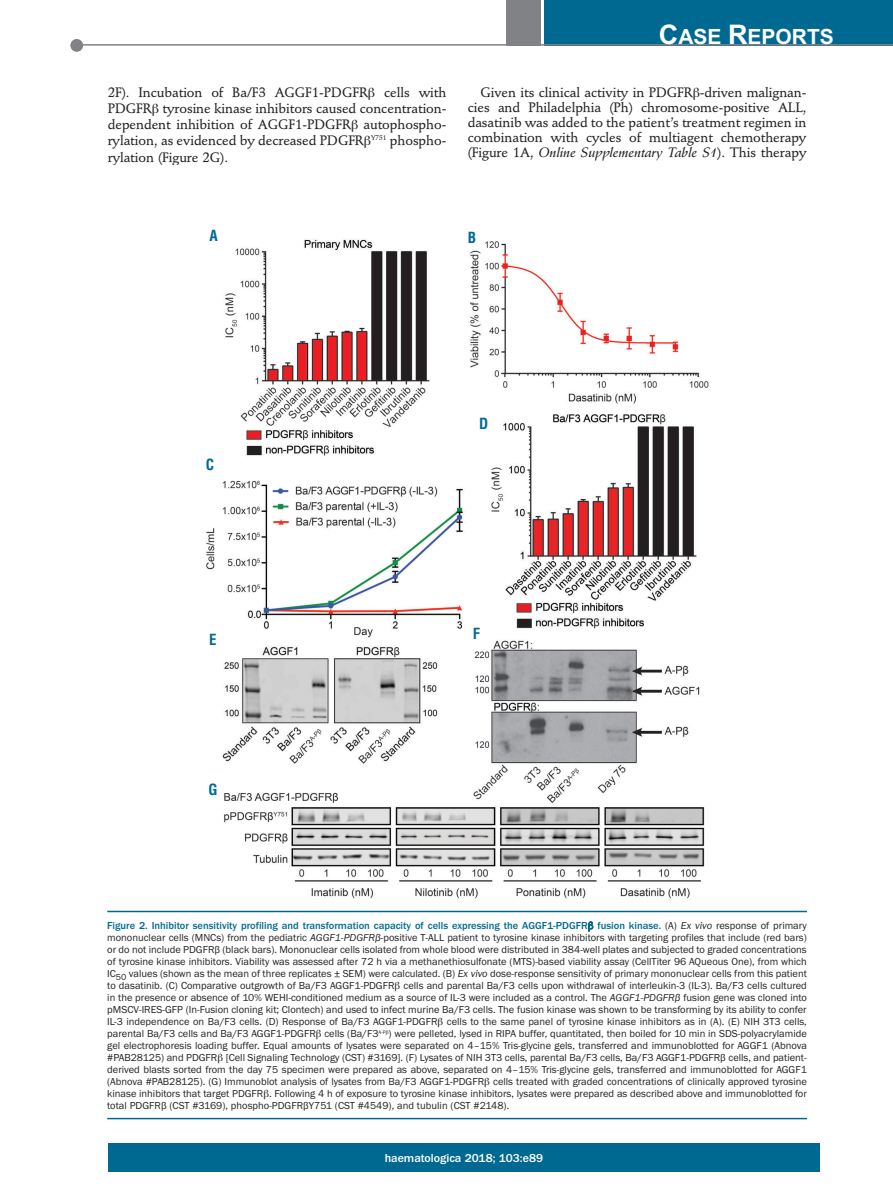
<style>
.page{position:relative;width:893px;height:1191px;background:#fff}
.page>*{position:absolute;margin:0;border:0;box-sizing:border-box;transform-origin:0 0}
.t1{font:700 21px "Arial";color:#fff}
.t2{font:700 condensed 15px "Helvetica";color:#006991}
.t3{font:500 13.5px/16.2px "Stempel Schneidler";letter-spacing:-.005em;color:#231f20;text-align:justify}
.t4{font:italic 13.5px "Stempel Schneidler Med";letter-spacing:-.005em;color:#231f20}
.t5{font:500 12px "Franklin Gothic";color:#fff}
.t6{font:10.5px/12px "Franklin Gothic";color:#231f20;text-align:justify}
.s1{font-size:27px}
.s2{font-family:"Stempel Schneidler";font-weight:500;font-style:normal}
.s3{font-weight:500;color:#006991}
.s4{font-style:italic}
</style>
<div class="page">
<div style="left:107px;top:1143px;width:713px;height:28px;background:#006991"></div>
<div style="left:544px;top:0;width:349px;height:45px;background:#006991"></div>
<div style="left:506px;top:0;width:34px;height:45px;background:#808285"></div>
<div style="left:70px;top:39px;width:13px;height:13px;background:#808285;border-radius:50%"></div>
<hr style="left:78px;top:44px;width:815px;height:2px;background:#808285">
<img style="left:206px;top:239px;width:503px;height:660px">
<hr style="left:107px;top:910px;width:700px;height:2px;background:#006991">
<hr style="left:107px;top:1117px;width:700px;height:2px;background:#006991">
<h1 class="t1" style="left:659px;top:25px;width:176px"><span class="s1">C</span>ASE <span class="s1">R</span>EPORTS</h1>
<p class="t3" style="left:108px;top:85px;width:340px">2F). Incubation of Ba/F3 AGGF1-PDGFR cells with PDGFR tyrosine kinase inhibitors caused concentration&shy;dependent inhibition of AGGF1-PDGFR autophospho&shy;rylation, as evidenced by decreased PDGFR <sup>Y751</sup> phospho&shy;rylation (Figure 2G).</p>
<p class="t3" style="left:468px;top:86px;width:340px;line-height:15px;text-indent:13px">Given its clinical activity in PDGFR -driven malignan&shy;cies and Philadelphia (Ph) chromosome-positive ALL, dasatinib was added to the patient’s treatment regimen in combination with cycles of multiagent chemotherapy</p>
<p class="t4" style="left:468px;top:147px;width:340px"><span class="s2">(Figure 1A,</span> Online Supplementary Table S1<span class="s2">). This therapy</span></p>
<h2 class="t2" style="left:210px;top:227px;width:10px">A</h2>
<h2 class="t2" style="left:206px;top:456px;width:10px">C</h2>
<h2 class="t2" style="left:468px;top:229px;width:10px">B</h2>
<h2 class="t2" style="left:479px;top:415px;width:11px">D</h2>
<h2 class="t2" style="left:209px;top:630px;width:9px">E</h2>
<h2 class="t2" style="left:473px;top:625px;width:9px">F</h2>
<h2 class="t2" style="left:208px;top:780px;width:11px">G</h2>
<p class="t6" style="left:107px;top:919px;width:701px"><span class="s3">Figure 2. Inhibitor sensitivity profiling and transformation capacity of cells expressing the AGGF1-PDGFR fusion kinase.</span> (A) <span class="s4">Ex vivo</span> response of primary mononuclear cells (MNCs) from the pediatric <span class="s4">AGGF1-PDGFRβ</span>-positive T-ALL patient to tyrosine kinase inhibitors with targeting profiles that include (red bars) or do not include PDGFRβ (black bars). Mononuclear cells isolated from whole blood were distributed in 384-well plates and subjected to graded concentrations of tyrosine kinase inhibitors. Viability was assessed after 72 h via a methanethiosulfonate (MTS)-based viability assay (CellTiter 96 AQueous One), from which IC<sub>50</sub> values (shown as the mean of three replicates ± SEM) were calculated. (B) <span class="s4">Ex vivo</span> dose-response sensitivity of primary mononuclear cells from this patient to dasatinib. (C) Comparative outgrowth of Ba/F3 AGGF1-PDGFR cells and parental Ba/F3 cells upon withdrawal of interleukin-3 (IL-3). Ba/F3 cells cultured in the presence or absence of 10% WEHI-conditioned medium as a source of IL-3 were included as a control. The <span class="s4">AGGF1-PDGFRβ</span> fusion gene was cloned into pMSCV-IRES-GFP (In-Fusion cloning kit; Clontech) and used to infect murine Ba/F3 cells. The fusion kinase was shown to be transforming by its ability to confer IL-3 independence on Ba/F3 cells. (D) Response of Ba/F3 AGGF1-PDGFR cells to the same panel of tyrosine kinase inhibitors as in (A). (E) NIH 3T3 cells, parental Ba/F3 cells and Ba/F3 AGGF1-PDGFR cells (Ba/F3<sup>A-P</sup> ) were pelleted, lysed in RIPA buffer, quantitated, then boiled for 10 min in SDS-polyacrylamide gel electrophoresis loading buffer. Equal amounts of lysates were separated on 4–15% Tris-glycine gels, transferred and immunoblotted for AGGF1 (Abnova #PAB28125) and PDGFR [Cell Signaling Technology (CST) #3169]. (F) Lysates of NIH 3T3 cells, parental Ba/F3 cells, Ba/F3 AGGF1-PDGFRβ cells, and patient&shy;derived blasts sorted from the day 75 specimen were prepared as above, separated on 4–15% Tris-glycine gels, transferred and immunoblotted for AGGF1 (Abnova #PAB28125). (G) Immunoblot analysis of lysates from Ba/F3 AGGF1-PDGFR cells treated with graded concentrations of clinically approved tyrosine kinase inhibitors that target PDGFR . Following 4 h of exposure to tyrosine kinase inhibitors, lysates were prepared as described above and immunoblotted for total PDGFRβ (CST #3169), phospho-PDGFRβY751 (CST #4549), and tubulin (CST #2148).</p>
<p class="t5" style="left:385px;top:1150px;width:160px">haematologica 2018; 103:e89</p>
</div>
